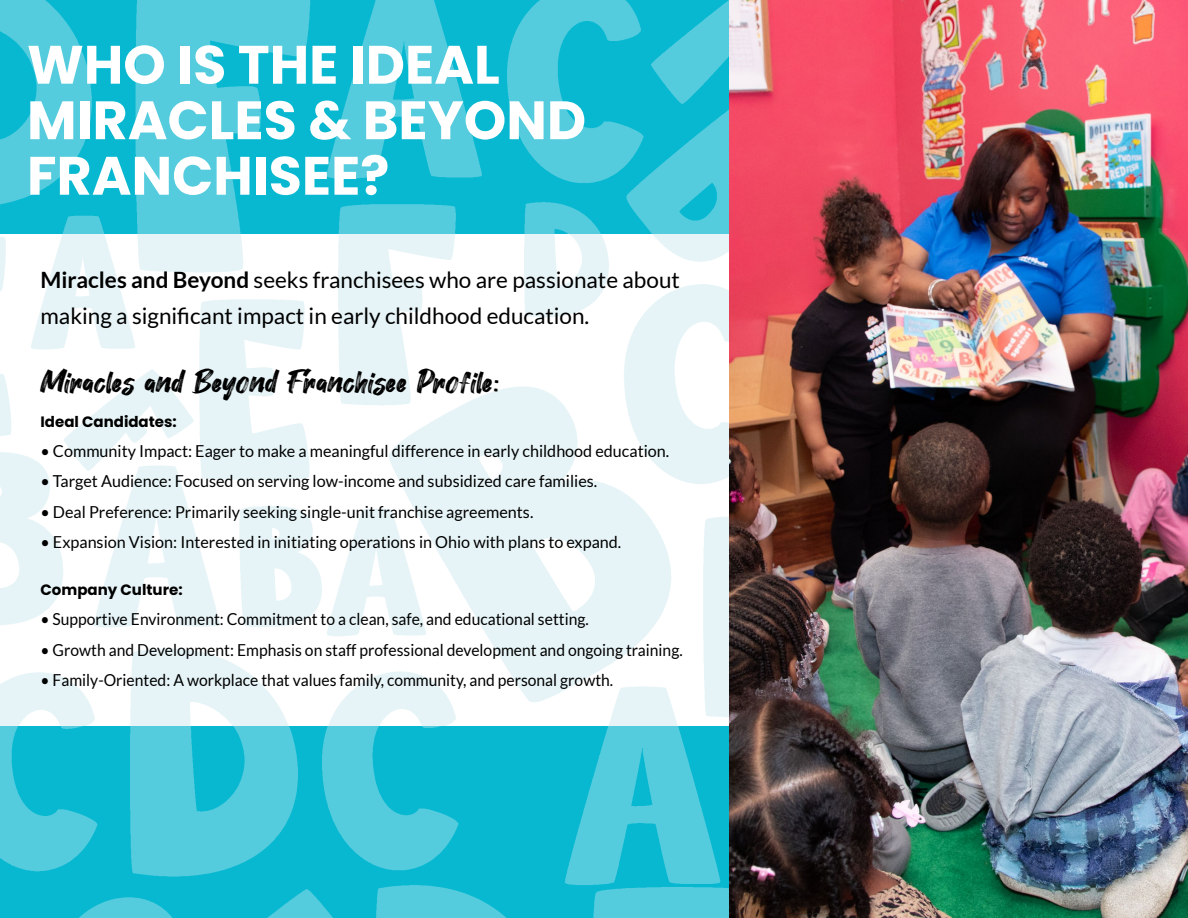
<style>
.page{position:relative;width:1188px;height:918px;background:#fff}
.page>*{position:absolute;margin:0;border:0;box-sizing:border-box;transform-origin:0 0}
.t1{font:700 54px/55.5px "Poppins";color:#fff}
.t2{font:33px "Hey August";color:#000}
.t3{font:22.5px/36px "Lato";color:#000}
.t4{font:16.5px "Lato";color:#000}
.t5{font:16.5px "Lato";color:#000;scale:.95 1}
.t6{font:700 15px "Poppins";color:#000}
.s1{font-weight:700}
</style>
<div class="page">
<img style="left:0;top:233px;width:729px;height:494px">
<img style="left:0;top:0;width:729px;height:233px">
<img style="left:0;top:727px;width:729px;height:191px">
<img style="left:729px;top:0;width:459px;height:918px">
<h1 class="t1" style="left:27px;top:37px;width:561px">WHO IS THE IDEAL<br>MIRACLES &amp; BEYOND<br>FRANCHISEE?</h1>
<h3 class="t3" style="left:40px;top:262px;width:641px"><span class="s1">Miracles and Beyond</span> seeks franchisees who are passionate about making a significant impact in early childhood education.</h3>
<h2 class="t2" style="left:40px;top:364px;width:461px">Miracles and Beyond Franchisee Profile:</h2>
<p class="t6" style="left:40px;top:413px;width:138px">Ideal Candidates:</p>
<p class="t4" style="left:40px;top:442px;width:630px">• Community Impact: Eager to make a meaningful difference in early childhood education.</p>
<p class="t4" style="left:40px;top:472px;width:558px">• Target Audience: Focused on serving low-income and subsidized care families.</p>
<p class="t4" style="left:40px;top:503px;width:494px">• Deal Preference: Primarily seeking single-unit franchise agreements.</p>
<p class="t4" style="left:40px;top:533px;width:582px">• Expansion Vision: Interested in initiating operations in Ohio with plans to expand.</p>
<p class="t6" style="left:40px;top:581px;width:144px">Company Culture:</p>
<p class="t5" style="left:40px;top:610px;width:579px">• Supportive Environment: Commitment to a clean, safe, and educational setting.</p>
<p class="t5" style="left:40px;top:641px;width:677px">• Growth and Development: Emphasis on staff professional development and ongoing training.</p>
<p class="t5" style="left:40px;top:671px;width:604px">• Family-Oriented: A workplace that values family, community, and personal growth.</p>
</div>
